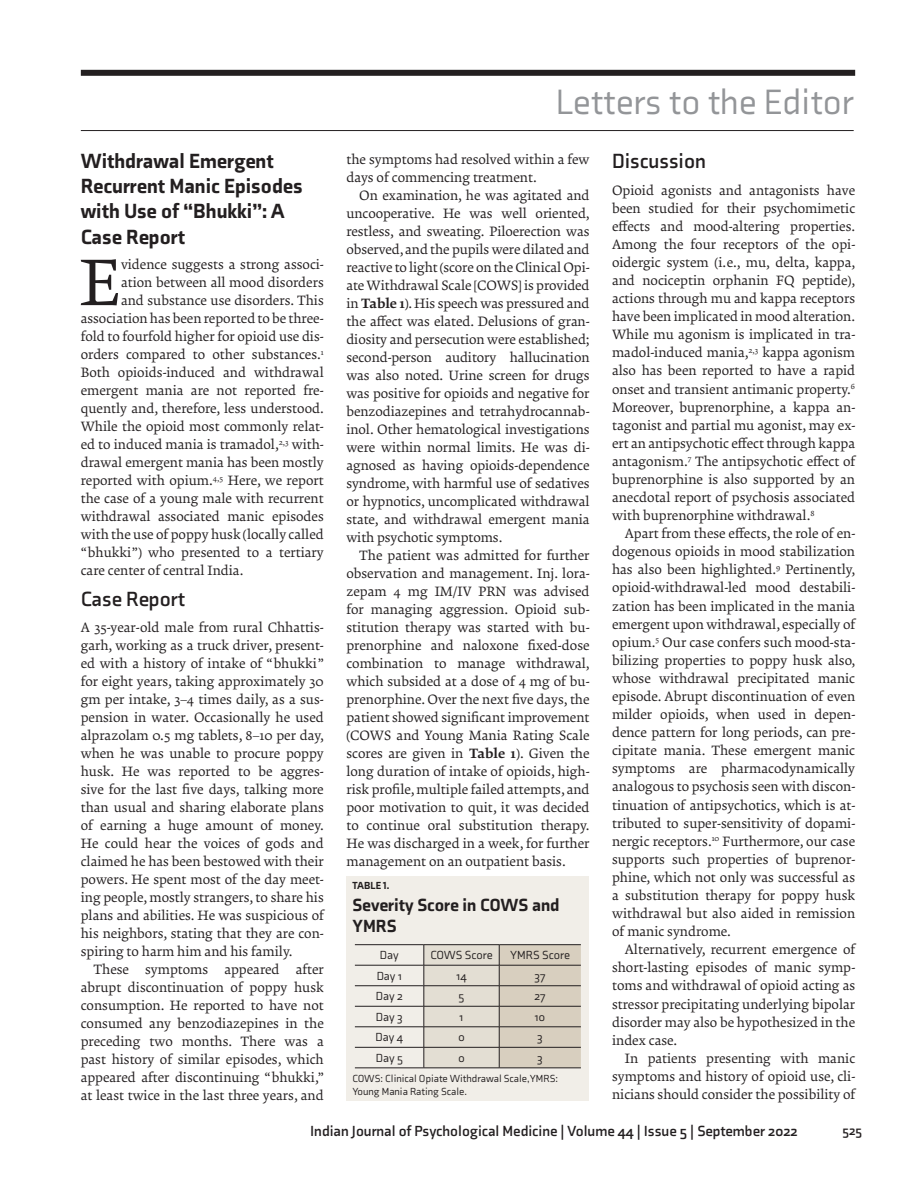
<style>
.page{position:relative;width:919px;height:1191px;background:#fff}
.page>*{position:absolute;margin:0;border:0;box-sizing:border-box;transform-origin:0 0}
.t1{font:65.7px "Krete";color:#231f20}
.t2{font:36px "Axia";color:#939598}
.t3{font:900 21px/25.2px "Axia";color:#231f20}
.t4{font:700 21px "Axia";color:#231f20}
.t5{font:900 18px/21.6px "Axia";color:#231f20}
.t6{font:700 15px "Axia";color:#231f20}
.t7{font:13.5px/18px "Krete";color:#231f20;text-align:justify}
.t8{font:700 13.5px "Axia";color:#231f20}
.t9{font:12px "Axia";color:#231f20}
.t10{font:10.5px/12.6px "Axia";color:#231f20}
.t11{font:900 10.5px "Axia";color:#231f20}
.s1{font-weight:500}
</style>
<div class="page">
<div style="left:81px;top:70px;width:774px;height:6px;background:#231f20"></div>
<hr style="left:81px;top:130px;width:772px;height:1px;background:#231f20">
<div style="left:346px;top:875px;width:243px;height:225px;background:#f1eee8"></div>
<svg style="left:355px;top:944px;width:226px;height:123px"></svg>
<hr style="left:355px;top:1067px;width:69px;height:1px;background:#231f20">
<hr style="left:424px;top:1067px;width:75px;height:1px;background:#231f20">
<hr style="left:499px;top:1067px;width:82px;height:1px;background:#231f20">
<h3 class="t3" style="left:81px;top:148px;width:223px">Withdrawal Emergent<br>Recurrent Manic Episodes with Use of “Bhukki”: A<br>Case Report</h3>
<h1 class="t1" style="left:80px;top:240px;width:43px">E</h1>
<p class="t7" style="left:121px;top:255px;width:204px">vidence suggests a strong associ-</p>
<p class="t7" style="left:121px;top:273px;width:204px">ation between all mood disorders</p>
<p class="t7" style="left:121px;top:291px;width:204px">and substance use disorders. This</p>
<p class="t7" style="left:81px;top:309px;width:244px">association has been reported to be three-</p>
<p class="t7" style="left:81px;top:327px;width:244px">fold to fourfold higher for opioid use dis-</p>
<p class="t7" style="left:81px;top:345px;width:244px">orders compared to other substances.<sup>1</sup></p>
<p class="t7" style="left:81px;top:363px;width:244px">Both opioids-induced and withdrawal</p>
<p class="t7" style="left:81px;top:381px;width:244px">emergent mania are not reported fre-</p>
<p class="t7" style="left:81px;top:399px;width:244px">quently and, therefore, less understood.</p>
<p class="t7" style="left:81px;top:417px;width:244px">While the opioid most commonly relat-</p>
<p class="t7" style="left:81px;top:435px;width:244px">ed to induced mania is tramadol,<sup>2,3</sup> with-</p>
<p class="t7" style="left:81px;top:453px;width:244px">drawal emergent mania has been mostly</p>
<p class="t7" style="left:81px;top:471px;width:244px">reported with opium.<sup>4,5</sup> Here, we report</p>
<p class="t7" style="left:81px;top:489px;width:244px">the case of a young male with recurrent</p>
<p class="t7" style="left:81px;top:507px;width:244px">withdrawal associated manic episodes</p>
<p class="t7" style="left:81px;top:525px;width:244px">with the use of poppy husk (locally called</p>
<p class="t7" style="left:81px;top:543px;width:244px">“bhukki”) who presented to a tertiary</p>
<p class="t7" style="left:81px;top:561px;width:164px">care center of central India.</p>
<h3 class="t4" style="left:81px;top:586px;width:106px">Case Report</h3>
<p class="t7" style="left:81px;top:618px;width:244px">A 35-year-old male from rural Chhattis&shy;garh, working as a truck driver, present&shy;ed with a history of intake of “bhukki” for eight years, taking approximately 30 gm per intake, 3–4 times daily, as a sus&shy;pension in water. Occasionally he used alprazolam 0.5 mg tablets, 8–10 per day, when he was unable to procure poppy husk. He was reported to be aggres&shy;sive for the last five days, talking more than usual and sharing elaborate plans of earning a huge amount of money.<br>He could hear the voices of gods and claimed he has been bestowed with their powers. He spent most of the day meet&shy;ing people, mostly strangers, to share his plans and abilities. He was suspicious of his neighbors, stating that they are con&shy;spiring to harm him and his family.</p>
<p class="t7" style="left:81px;top:960px;width:244px;text-indent:13px">These symptoms appeared after abrupt discontinuation of poppy husk consumption. He reported to have not consumed any benzodiazepines in the preceding two months. There was a past history of similar episodes, which appeared after discontinuing “bhukki,” at least twice in the last three years, and</p>
<h2 class="t2" style="left:556px;top:80px;width:299px">Letters to the Editor</h2>
<h3 class="t4" style="left:612px;top:148px;width:95px">Discussion</h3>
<p class="t7" style="left:612px;top:181px;width:244px">Opioid agonists and antagonists have been studied for their psychomimetic effects and mood-altering properties.<br>Among the four receptors of the opi&shy;oidergic system (i.e., mu, delta, kappa, and nociceptin orphanin FQ peptide), actions through mu and kappa receptors have been implicated in mood alteration.<br>While mu agonism is implicated in tra&shy;madol-induced mania,<sup>2,3</sup> kappa agonism also has been reported to have a rapid onset and transient antimanic property.<sup>6<br></sup>Moreover, buprenorphine, a kappa an&shy;tagonist and partial mu agonist, may ex&shy;ert an antipsychotic effect through kappa antagonism.<sup>7</sup> The antipsychotic effect of buprenorphine is also supported by an anecdotal report of psychosis associated with buprenorphine withdrawal.<sup>8</sup></p>
<p class="t7" style="left:612px;top:524px;width:244px;text-indent:13px">Apart from these effects, the role of en&shy;dogenous opioids in mood stabilization has also been highlighted.<sup>9</sup> Pertinently, opioid-withdrawal-led mood destabili&shy;zation has been implicated in the mania emergent upon withdrawal, especially of opium.<sup>5</sup> Our case confers such mood-sta&shy;bilizing properties to poppy husk also, whose withdrawal precipitated manic episode. Abrupt discontinuation of even milder opioids, when used in depen&shy;dence pattern for long periods, can pre&shy;cipitate mania. These emergent manic symptoms are pharmacodynamically analogous to psychosis seen with discon&shy;tinuation of antipsychotics, which is at&shy;tributed to super-sensitivity of dopami&shy;nergic receptors.<sup>10</sup> Furthermore, our case supports such properties of buprenor&shy;phine, which not only was successful as a substitution therapy for poppy husk withdrawal but also aided in remission of manic syndrome.</p>
<p class="t7" style="left:612px;top:940px;width:244px;text-indent:13px">Alternatively, recurrent emergence of short-lasting episodes of manic symp&shy;toms and withdrawal of opioid acting as stressor precipitating underlying bipolar disorder may also be hypothesized in the index case.</p>
<p class="t7" style="left:612px;top:1049px;width:244px;text-indent:13px">In patients presenting with manic symptoms and history of opioid use, cli&shy;nicians should consider the possibility of</p>
<p class="t7" style="left:346px;top:150px;width:244px">the symptoms had resolved within a few days of commencing treatment.</p>
<p class="t7" style="left:346px;top:186px;width:244px;text-indent:13px">On examination, he was agitated and uncooperative. He was well oriented, restless, and sweating. Piloerection was observed, and the pupils were dilated and reactive to light (score on the Clinical Opi&shy;ate Withdrawal Scale [COWS] is provided in <span class="s1">Table 1</span>). His speech was pressured and the affect was elated. Delusions of gran&shy;diosity and persecution were established; second-person auditory hallucination was also noted. Urine screen for drugs was positive for opioids and negative for benzodiazepines and tetrahydrocannab&shy;inol. Other hematological investigations were within normal limits. He was di&shy;agnosed as having opioids-dependence syndrome, with harmful use of sedatives or hypnotics, uncomplicated withdrawal state, and withdrawal emergent mania with psychotic symptoms.</p>
<p class="t7" style="left:346px;top:546px;width:244px;text-indent:13px">The patient was admitted for further observation and management. Inj. lora&shy;zepam 4 mg IM/IV PRN was advised for managing aggression. Opioid sub&shy;stitution therapy was started with bu&shy;prenorphine and naloxone fixed-dose combination to manage withdrawal, which subsided at a dose of 4 mg of bu&shy;prenorphine. Over the next five days, the patient showed significant improvement (COWS and Young Mania Rating Scale scores are given in <span class="s1">Table 1</span>). Given the long duration of intake of opioids, high&shy;risk profile, multiple failed attempts, and poor motivation to quit, it was decided to continue oral substitution therapy.<br>He was discharged in a week, for further management on an outpatient basis.</p>
<p class="t11" style="left:352px;top:879px;width:38px">TABLE 1.</p>
<h3 class="t5" style="left:352px;top:893px;width:208px">Severity Score in COWS and<br>YMRS</h3>
<p class="t9" style="left:380px;top:948px;width:20px">Day</p>
<p class="t9" style="left:430px;top:948px;width:64px">COWS Score</p>
<p class="t9" style="left:510px;top:948px;width:61px">YMRS Score</p>
<p class="t9" style="left:376px;top:968px;width:27px">Day 1</p>
<p class="t9" style="left:456px;top:968px;width:12px">14</p>
<p class="t9" style="left:534px;top:968px;width:12px">37</p>
<p class="t9" style="left:376px;top:989px;width:28px">Day 2</p>
<p class="t9" style="left:458px;top:989px;width:7px">5</p>
<p class="t9" style="left:534px;top:989px;width:12px">27</p>
<p class="t9" style="left:376px;top:1009px;width:29px">Day 3</p>
<p class="t9" style="left:459px;top:1009px;width:5px">1</p>
<p class="t9" style="left:534px;top:1009px;width:12px">10</p>
<p class="t9" style="left:375px;top:1030px;width:29px">Day 4</p>
<p class="t9" style="left:458px;top:1030px;width:8px">0</p>
<p class="t9" style="left:537px;top:1030px;width:7px">3</p>
<p class="t9" style="left:376px;top:1050px;width:29px">Day 5</p>
<p class="t9" style="left:458px;top:1050px;width:8px">0</p>
<p class="t9" style="left:537px;top:1050px;width:7px">3</p>
<p class="t10" style="left:352px;top:1072px;width:207px">COWS: Clinical Opiate Withdrawal Scale, YMRS:<br>Young Mania Rating Scale.</p>
<p class="t6" style="left:310px;top:1121px;width:489px">Indian Journal of Psychological Medicine | Volume 44 | Issue 5 | September 2022</p>
<p class="t8" style="left:842px;top:1122px;width:21px">525</p>
</div>
